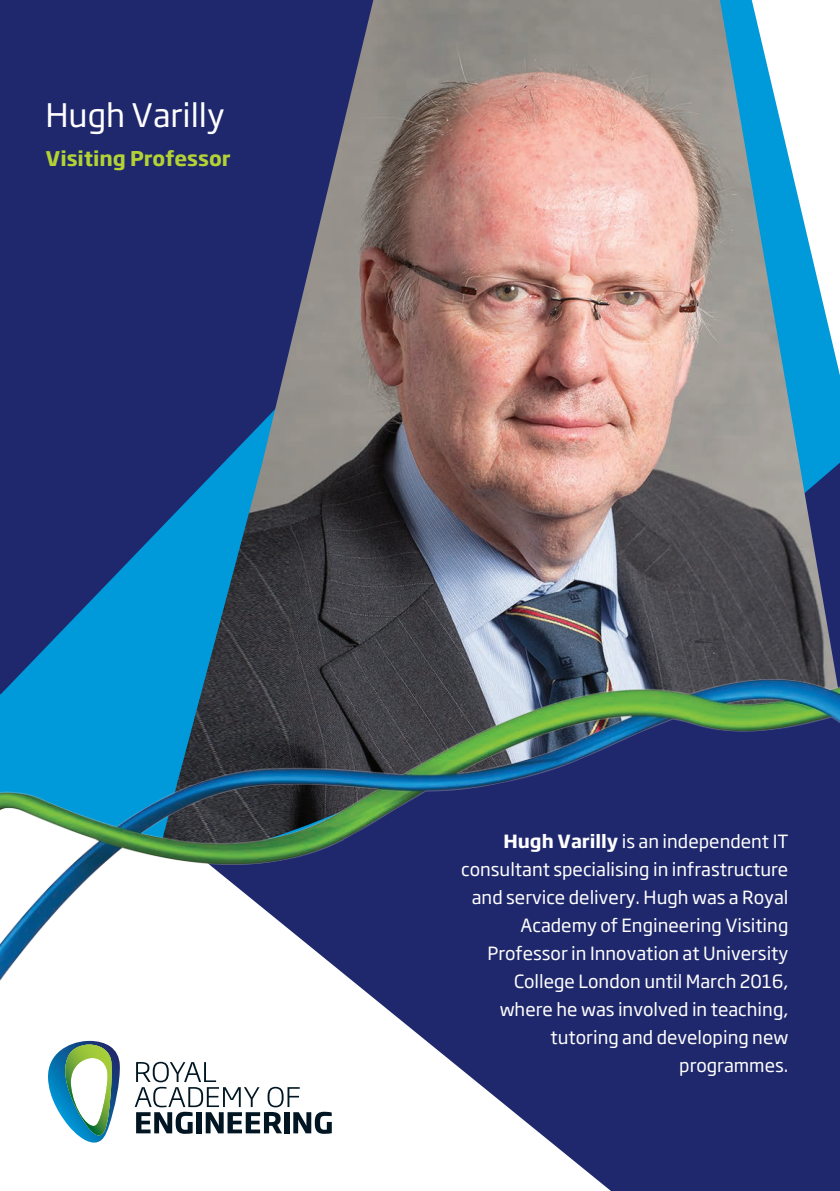
<style>
.page{position:relative;width:840px;height:1191px;background:#fff}
.page>*{position:absolute;margin:0;border:0;box-sizing:border-box;transform-origin:0 0}
.t1{font:32px "Soho Gothic Pro";color:#fff}
.t2{font:700 20px "Soho Gothic Pro";color:#b3d234}
.t3{font:18px/28px "Soho Gothic Pro";color:#fff;text-align:right}
.s1{font-weight:700}
</style>
<div class="page">
<svg style="left:87px;top:1011px;width:752px;height:180px;fill:#1f286c"></svg>
<svg style="left:0;top:0;width:161px;height:654px;fill:#1f286c"></svg>
<svg style="left:135px;top:1061px;width:196px;height:72px"></svg>
<svg style="left:48px;top:1041px;width:72px;height:101px"></svg>
<img style="left:161px;top:0;width:678px;height:654px">
<img style="left:0;top:654px;width:839px;height:357px">
<h1 class="t1" style="left:45px;top:90px;width:181px">Hugh Varilly</h1>
<p class="t2" style="left:45px;top:143px;width:187px">Visiting Professor</p>
<p class="t3" style="left:461px;top:826px;width:328px"><span class="s1">Hugh Varilly</span> is an independent IT consultant specialising in infrastructure and service delivery. Hugh was a Royal<br>Academy of Engineering Visiting<br>Professor in Innovation at University<br>College London until March 2016, where he was involved in teaching, tutoring and developing new programmes.</p>
</div>
